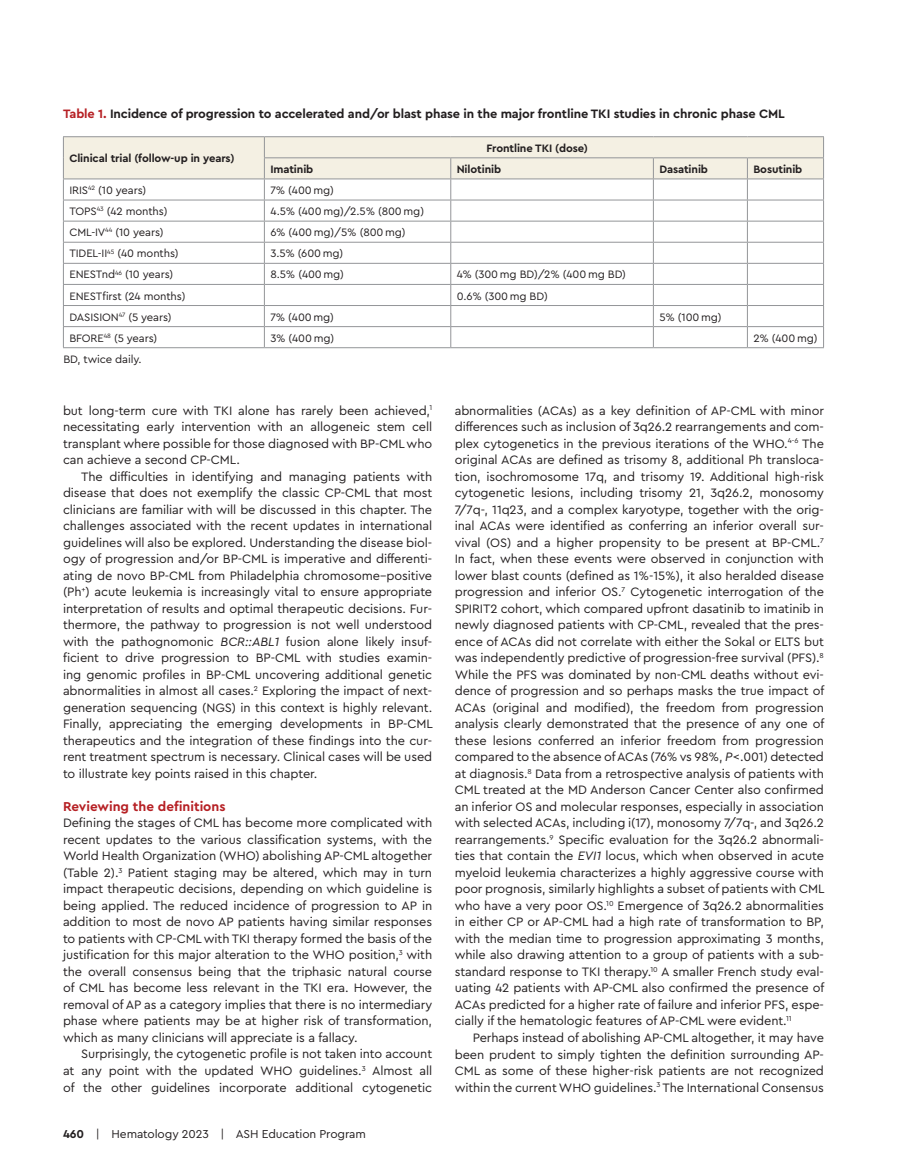
<style>
.page{position:relative;width:905px;height:1175px;background:#fff}
.page>*{position:absolute;margin:0;border:0;box-sizing:border-box;transform-origin:0 0}
.t1{font:700 13.5px "Cera Pro";color:#b62024}
.t2{font:12.75px/16.5px "Cera Pro";letter-spacing:-.01em;color:#231f20;text-align:justify}
.t3{font:700 12.75px "Cera Pro";letter-spacing:-.01em;color:#231f20}
.t4{font:12px "Cera Pro";letter-spacing:-.01em;color:#231f20}
.t5{font:11.25px "Cera Pro";letter-spacing:-.01em;color:#231f20}
.t6{font:700 11.25px "Cera Pro";letter-spacing:-.01em;color:#231f20}
.s1{color:#b62024}
.s2{font-style:italic}
.s3{font-weight:700}
</style>
<div class="page">
<hr style="left:63px;top:136px;width:201px;height:1px;background:#939598">
<hr style="left:264px;top:136px;width:187px;height:1px;background:#939598">
<hr style="left:451px;top:136px;width:202px;height:1px;background:#939598">
<hr style="left:653px;top:136px;width:94px;height:1px;background:#939598">
<hr style="left:747px;top:136px;width:77px;height:1px;background:#939598">
<hr style="left:264px;top:347px;width:187px;height:1px;background:#939598">
<hr style="left:451px;top:347px;width:202px;height:1px;background:#939598">
<hr style="left:653px;top:347px;width:94px;height:1px;background:#939598">
<svg style="left:63px;top:137px;width:761px;height:210px"></svg>
<hr style="left:747px;top:347px;width:77px;height:1px;background:#939598">
<hr style="left:63px;top:347px;width:201px;height:1px;background:#939598">
<p class="t3" style="left:63px;top:106px;width:723px"><span class="s1">Table 1.</span> Incidence of progression to accelerated and/or blast phase in the major frontline TKI studies in chronic phase CML</p>
<p class="t6" style="left:69px;top:151px;width:167px">Clinical trial (follow-up in years)</p>
<p class="t6" style="left:486px;top:141px;width:103px">Frontline TKI (dose)</p>
<p class="t6" style="left:270px;top:162px;width:44px">Imatinib</p>
<p class="t6" style="left:457px;top:162px;width:46px">Nilotinib</p>
<p class="t6" style="left:659px;top:162px;width:50px">Dasatinib</p>
<p class="t6" style="left:753px;top:162px;width:50px">Bosutinib</p>
<p class="t5" style="left:69px;top:183px;width:78px">IRIS<sup>42</sup> (10 years)</p>
<p class="t5" style="left:270px;top:183px;width:65px">7% (400 mg)</p>
<p class="t5" style="left:69px;top:204px;width:100px">TOPS<sup>43</sup> (42 months)</p>
<p class="t5" style="left:270px;top:204px;width:155px">4.5% (400 mg)/2.5% (800 mg)</p>
<p class="t5" style="left:69px;top:225px;width:96px">CML-IV<sup>44</sup> (10 years)</p>
<p class="t5" style="left:270px;top:225px;width:137px">6% (400 mg)/5% (800 mg)</p>
<p class="t5" style="left:69px;top:246px;width:111px">TIDEL-II<sup>45</sup> (40 months)</p>
<p class="t5" style="left:270px;top:246px;width:74px">3.5% (600 mg)</p>
<p class="t5" style="left:69px;top:267px;width:105px">ENESTnd<sup>46</sup> (10 years)</p>
<p class="t5" style="left:270px;top:267px;width:75px">8.5% (400 mg)</p>
<p class="t5" style="left:457px;top:267px;width:171px">4% (300 mg BD)/2% (400 mg BD)</p>
<p class="t5" style="left:69px;top:288px;width:118px">ENESTfirst (24 months)</p>
<p class="t5" style="left:457px;top:288px;width:92px">0.6% (300 mg BD)</p>
<p class="t5" style="left:69px;top:309px;width:104px">DASISION<sup>47</sup> (5 years)</p>
<p class="t5" style="left:270px;top:309px;width:65px">7% (400 mg)</p>
<p class="t5" style="left:659px;top:309px;width:64px">5% (100 mg)</p>
<p class="t5" style="left:69px;top:330px;width:89px">BFORE<sup>48</sup> (5 years)</p>
<p class="t5" style="left:270px;top:330px;width:65px">3% (400 mg)</p>
<p class="t5" style="left:753px;top:330px;width:66px">2% (400 mg)</p>
<p class="t5" style="left:63px;top:351px;width:80px">BD, twice daily.</p>
<p class="t2" style="left:63px;top:401px;width:371px">but long-term cure with TKI alone has rarely been achieved,<sup>1 </sup>necessitating early intervention with an allogeneic stem cell transplant where possible for those diagnosed with BP-CML who can achieve a second CP-CML.</p>
<p class="t2" style="left:63px;top:467px;width:371px;text-align:left;text-indent:18px">The difficulties in identifying and managing patients with disease that does not exemplify the classic CP-CML that most clinicians are familiar with will be discussed in this chapter. The challenges associated with the recent updates in international guidelines will also be explored. Understanding the disease biol&shy;ogy of progression and/or BP-CML is imperative and differenti&shy;ating de novo BP-CML from Philadelphia chromosome–positive (Ph<sup>+</sup>) acute leukemia is increasingly vital to ensure appropriate interpretation of results and optimal therapeutic decisions. Fur&shy;thermore, the pathway to progression is not well understood with the pathognomonic <span class="s2">BCR::ABL1</span> fusion alone likely insuf&shy;ficient to drive progression to BP-CML with studies examin&shy;ing genomic profiles in BP-CML uncovering additional genetic abnormalities in almost all cases.<sup>2</sup> Exploring the impact of next&shy;generation sequencing (NGS) in this context is highly relevant.<br>Finally, appreciating the emerging developments in BP-CML therapeutics and the integration of these findings into the cur&shy;rent treatment spectrum is necessary. Clinical cases will be used to illustrate key points raised in this chapter.</p>
<p class="t1" style="left:63px;top:797px;width:164px">Reviewing the def-i-nitions</p>
<p class="t2" style="left:63px;top:814px;width:371px">Defining the stages of CML has become more complicated with recent updates to the various classification systems, with the World Health Organization (WHO) abolishing AP-CML altogether (Table 2).<sup>3</sup> Patient staging may be altered, which may in turn impact therapeutic decisions, depending on which guideline is being applied. The reduced incidence of progression to AP in addition to most de novo AP patients having similar responses to patients with CP-CML with TKI therapy formed the basis of the justification for this major alteration to the WHO position,<sup>3</sup> with the overall consensus being that the triphasic natural course of CML has become less relevant in the TKI era. However, the removal of AP as a category implies that there is no intermediary phase where patients may be at higher risk of transformation, which as many clinicians will appreciate is a fallacy.</p>
<p class="t2" style="left:63px;top:1045px;width:371px;text-indent:18px">Surprisingly, the cytogenetic profile is not taken into account at any point with the updated WHO guidelines.<sup>3</sup> Almost all of the other guidelines incorporate additional cytogenetic</p>
<p class="t4" style="left:63px;top:1126px;width:304px"><span class="s3">460</span> | Hematology 2023 | ASH Education Program</p>
<p class="t2" style="left:454px;top:401px;width:371px;text-align:left">abnormalities (ACAs) as a key def-i-nition of AP-CML with minor differences such as inclusion of 3q26.2 rearrangements and com&shy;plex cytogenetics in the previous iterations of the WHO.<sup>4-6</sup> The original ACAs are defined as trisomy 8, additional Ph transloca&shy;tion, isochromosome 17q, and trisomy 19. Additional high-risk cytogenetic lesions, including trisomy 21, 3q26.2, monosomy 7/7q-, 11q23, and a complex karyotype, together with the orig&shy;inal ACAs were identified as conferring an inferior overall sur&shy;vival (OS) and a higher propensity to be present at BP-CML.<sup>7<br></sup>In fact, when these events were observed in conjunction with lower blast counts (defined as 1%-15%), it also heralded disease progression and inferior OS.<sup>7</sup> Cytogenetic interrogation of the SPIRIT2 cohort, which compared upfront dasatinib to imatinib in newly diagnosed patients with CP-CML, revealed that the pres&shy;ence of ACAs did not correlate with either the Sokal or ELTS but was independently predictive of progression-free survival (PFS).<sup>8<br></sup>While the PFS was dominated by non-CML deaths without evi&shy;dence of progression and so perhaps masks the true impact of ACAs (original and modified), the freedom from progression analysis clearly demonstrated that the presence of any one of these lesions conferred an inferior freedom from progression compared to the absence of ACAs (76% vs 98%, <span class="s2">P</span>&lt;.001) detected at diagnosis.<sup>8</sup> Data from a retrospective analysis of patients with CML treated at the MD Anderson Cancer Center also confirmed an inferior OS and molecular responses, especially in association with selected ACAs, including i(17), monosomy 7/7q-, and 3q26.2 rearrangements.<sup>9</sup> Specific evaluation for the 3q26.2 abnormali&shy;ties that contain the <span class="s2">EVI1</span> locus, which when observed in acute myeloid leukemia characterizes a highly aggressive course with poor prognosis, similarly highlights a subset of patients with CML who have a very poor OS.<sup>10</sup> Emergence of 3q26.2 abnormalities in either CP or AP-CML had a high rate of transformation to BP, with the median time to progression approximating 3 months, while also drawing attention to a group of patients with a sub&shy;standard response to TKI therapy.<sup>10</sup> A smaller French study eval&shy;uating 42 patients with AP-CML also confirmed the presence of ACAs predicted for a higher rate of failure and inferior PFS, espe&shy;cially if the hematologic features of AP-CML were evident.<sup>11</sup></p>
<p class="t2" style="left:455px;top:1028px;width:370px;text-indent:18px">Perhaps instead of abolishing AP-CML altogether, it may have been prudent to simply tighten the def-i-nition surrounding AP-CML as some of these higher-risk patients are not recognized within the current WHO guidelines.<sup>3</sup> The International Consensus</p>
</div>
